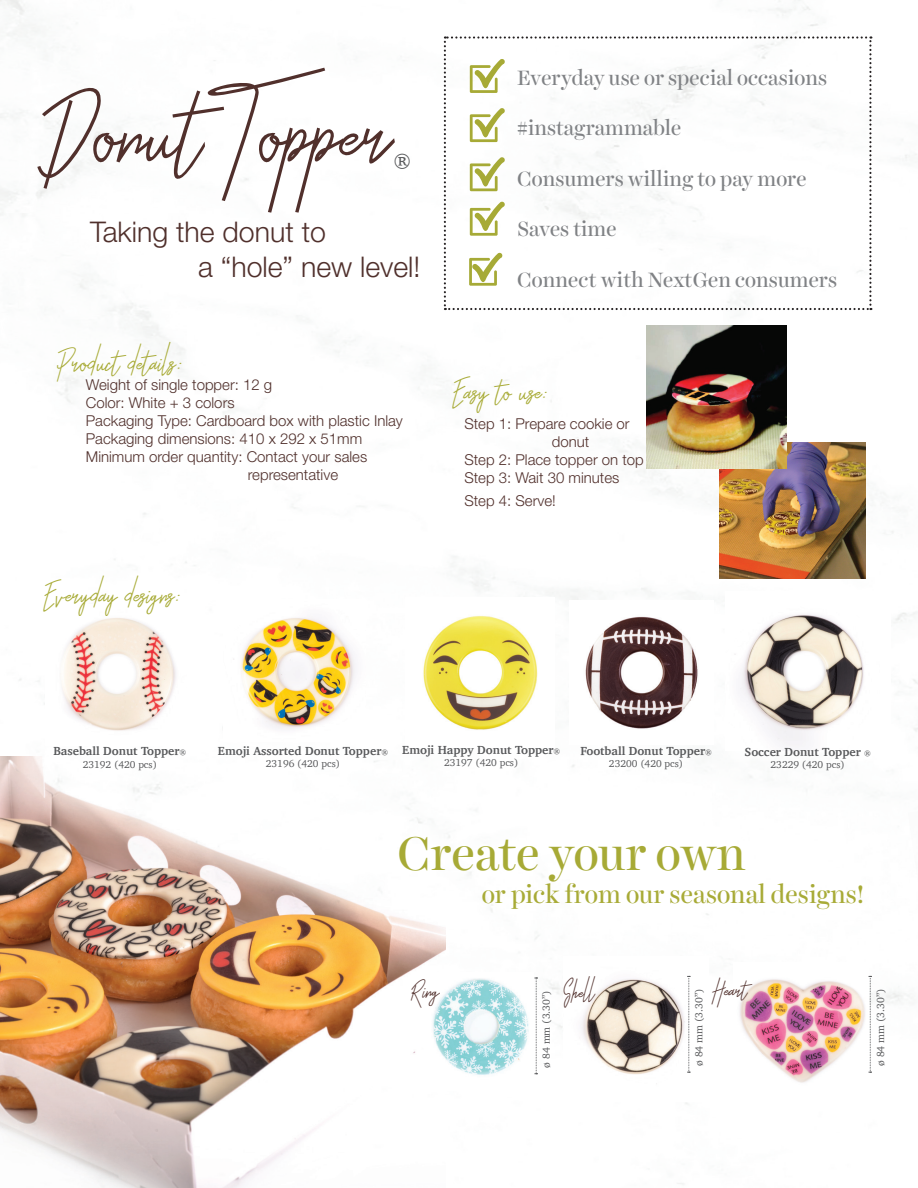
<style>
.page{position:relative;width:918px;height:1188px;background:#fff}
.page>*{position:absolute;margin:0;border:0;box-sizing:border-box;transform-origin:0 0}
.t1{font:151.5px "Otella";color:#51302c}
.t2{font:48px "Harriet Display";letter-spacing:-.005em;color:#a7aa36}
.t3{font:45px "Otella";color:#a8ab37}
.t4{font:34.5px "Otella";color:#51302c}
.t5{font:300 28.5px/34.2px "Helvetica Neue LT Pro";color:#50302c}
.t6{font:25.5px "Harriet Display";color:#a8ab37}
.t7{font:21px "Harriet Display";color:#808285}
.t8{font:19.5px "Charter";color:#57585a}
.t9{font:300 15px "Helvetica Neue LT Pro";color:#50302c}
.t10{font:300 15px "Helvetica Neue LT Pro";color:#51302c}
.t11{font:700 12px "Charter";color:#57585a}
.t12{font:10.5px "Charter";color:#57585a}
.t13{font:10.2px "Charter";color:#57585a}
.s1{color:#502f2b}
.s2{font-weight:400;font-size:7.5px}
</style>
<div class="page">
<img style="left:720px;top:442px;width:145px;height:137px">
<img style="left:581px;top:975px;width:109px;height:99px">
<img style="left:0;top:757px;width:446px;height:431px">
<img style="left:62px;top:618px;width:114px;height:113px">
<svg style="left:444px;top:36px;width:428px;height:274px"></svg>
<img style="left:646px;top:326px;width:140px;height:143px">
<img style="left:423px;top:616px;width:115px;height:114px">
<img style="left:585px;top:616px;width:113px;height:113px">
<img style="left:735px;top:614px;width:129px;height:132px">
<img style="left:233px;top:618px;width:122px;height:111px">
<img style="left:739px;top:976px;width:130px;height:107px">
<img style="left:431px;top:973px;width:98px;height:118px">
<svg style="left:534px;top:978px;width:4px;height:96px"></svg>
<svg style="left:869px;top:976px;width:3px;height:97px"></svg>
<svg style="left:687px;top:976px;width:4px;height:97px"></svg>
<h1 class="t1" style="left:54px;top:46px;width:341px">Donut T<span class="s1">op</span>per</h1>
<h3 class="t8" style="left:393px;top:144px;width:19px">®</h3>
<h3 class="t5" style="left:198px;top:215px;width:224px;text-indent:-108px">Taking the donut to<br>a “hole” new level!</h3>
<h3 class="t3" style="left:58px;top:337px;width:127px">Product details:</h3>
<p class="t9" style="left:86px;top:376px;width:188px">Weight of single topper: 12 g</p>
<p class="t9" style="left:86px;top:394px;width:150px">Color: White + 3 colors</p>
<p class="t9" style="left:86px;top:412px;width:319px">Packaging Type: Cardboard box with plastic Inlay</p>
<p class="t9" style="left:86px;top:430px;width:278px">Packaging dimensions: 410 x 292 x 51mm</p>
<p class="t9" style="left:86px;top:448px;width:283px">Minimum order quantity: Contact your sales</p>
<p class="t9" style="left:248px;top:466px;width:92px">representative</p>
<h3 class="t3" style="left:46px;top:569px;width:138px">Everyday designs:</h3>
<h3 class="t7" style="left:517px;top:63px;width:311px">Everyday use or special occasions</h3>
<h3 class="t7" style="left:517px;top:113px;width:166px">#instagrammable</h3>
<h3 class="t7" style="left:517px;top:164px;width:291px">Consumers willing to pay more</h3>
<h3 class="t7" style="left:517px;top:214px;width:101px">Saves time</h3>
<h3 class="t7" style="left:517px;top:265px;width:321px">Connect with NextGen consumers</h3>
<h3 class="t3" style="left:455px;top:366px;width:96px">Easy to use:</h3>
<p class="t10" style="left:464px;top:415px;width:167px">Step 1: Prepare cookie or</p>
<p class="t10" style="left:552px;top:433px;width:39px">donut</p>
<p class="t10" style="left:464px;top:451px;width:181px">Step 2: Place topper on top</p>
<p class="t10" style="left:464px;top:469px;width:157px">Step 3: Wait 30 minutes</p>
<p class="t10" style="left:464px;top:491px;width:93px">Step 4: Serve!</p>
<p class="t11" style="left:53px;top:741px;width:135px">Baseball Donut Topper<span class="s2">®</span></p>
<p class="t13" style="left:83px;top:755px;width:76px">23192 (420 pcs)</p>
<p class="t11" style="left:218px;top:740px;width:172px">Emoji Assorted Donut Topper<span class="s2">®</span></p>
<p class="t13" style="left:266px;top:755px;width:76px">23196 (420 pcs)</p>
<p class="t11" style="left:402px;top:740px;width:160px">Emoji Happy Donut Topper<span class="s2">®</span></p>
<p class="t13" style="left:444px;top:754px;width:76px">23197 (420 pcs)</p>
<p class="t11" style="left:580px;top:741px;width:133px">Football Donut Topper<span class="s2">®</span></p>
<p class="t13" style="left:609px;top:755px;width:76px">23200 (420 pcs)</p>
<p class="t11" style="left:745px;top:741px;width:128px">Soccer Donut Topper <span class="s2">®</span></p>
<p class="t13" style="left:771px;top:756px;width:76px">23229 (420 pcs)</p>
<h2 class="t2" style="left:397px;top:820px;width:350px">Create your own</h2>
<h3 class="t6" style="left:482px;top:876px;width:384px">or pick from our seasonal designs!</h3>
<h3 class="t4" style="left:412px;top:971px;width:30px">Ring</h3>
<h3 class="t4" style="left:563px;top:972px;width:33px">Shell</h3>
<h3 class="t4" style="left:713px;top:970px;width:36px">Heart</h3>
<p class="t12" style="left:537px;top:1068px;width:79px;rotate:-90deg">ø 84 mm (3.30”)</p>
<p class="t12" style="left:690px;top:1066px;width:79px;rotate:-90deg">ø 84 mm (3.30”)</p>
<p class="t12" style="left:871px;top:1066px;width:79px;rotate:-90deg">ø 84 mm (3.30”)</p>
</div>
